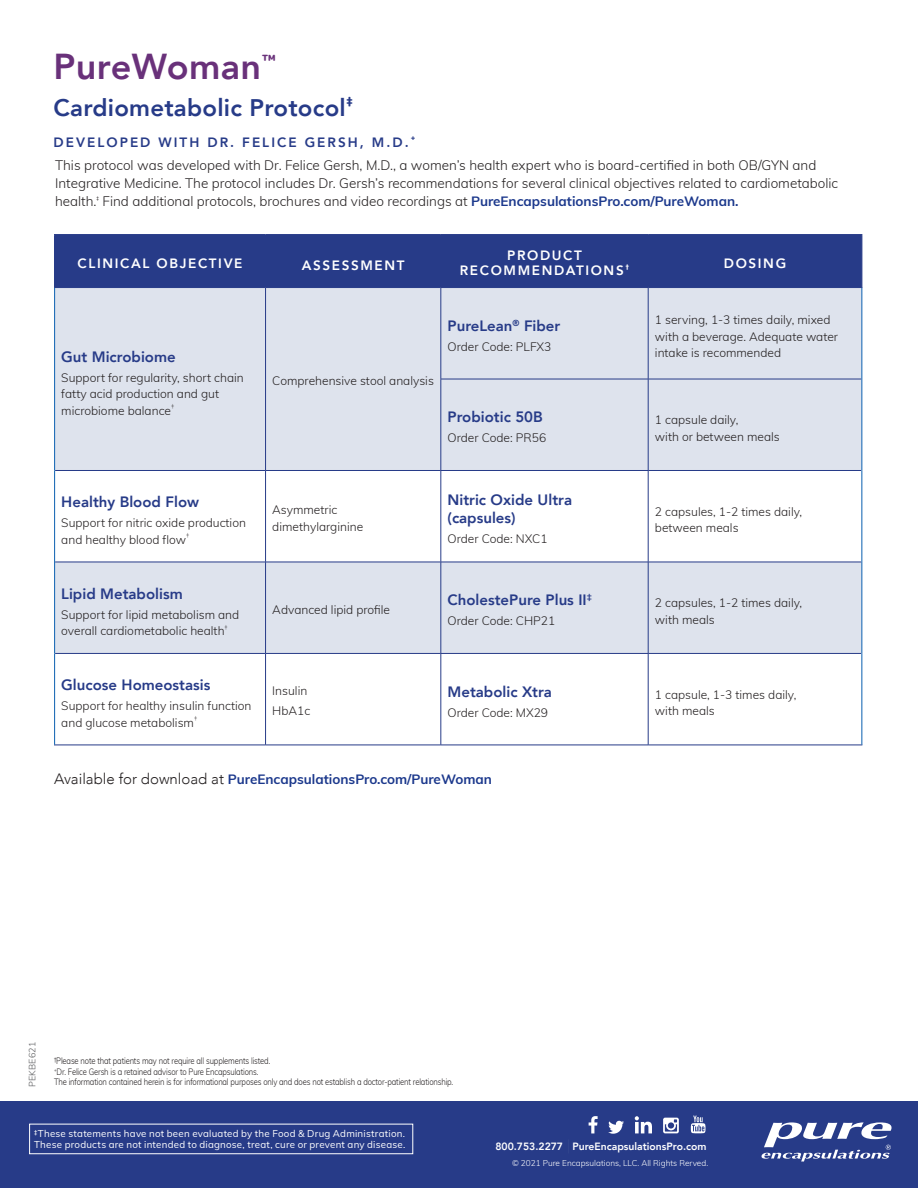
<style>
.page{position:relative;width:918px;height:1188px;background:#fff}
.page>*{position:absolute;margin:0;border:0;box-sizing:border-box;transform-origin:0 0}
.Protocol{font:800 36px "Avenir";letter-spacing:.01em;color:#69317a}
.Protocol_Title{font:800 24px "Avenir";letter-spacing:.01em;color:#273b88}
.Table_Product_Name{font:800 15px/18px "Avenir";color:#273b88}
.BODY_2nd_opt{font:300 13.5px/18px "Muli";color:#231f20}
.BODY{font:700 13.5px "Muli";color:#1b388c}
.Column_Header{font:800 13.5px/14.9px "Avenir";letter-spacing:.12em;color:#fff;text-align:center}
.Developed_By{font:800 13.5px "Avenir";letter-spacing:.15em;color:#273b88}
.Table_Copy{font:300 12px/16.5px "Muli";color:#231f20}
.Protocol_Title-2{font:900 11.25px "Rounded Mplus 1 c";color:#273b88}
.t1{font:800 10.5px "Avenir";color:#fff}
.t2{font:9.75px/10.5px "Muli";letter-spacing:.025em;color:#fff}
.Disclaimers{font:300 9px/10.5px "Muli";letter-spacing:-.02em;color:#231f20;scale:.85 1}
.Marketing_Code{font:300 9px "Muli";letter-spacing:.02em;color:#57585a}
.t3{font:300 8.25px "Muli";color:#fff}
.Developed_By-2{font:900 6.3px "Rounded Mplus 1 c";color:#273b88}
.Column_Header-2{font:900 6.3px "Rounded Mplus 1 c";color:#fff}
.Table_Copy-2{font:300 5.55px "Rounded Mplus 1 c";color:#231f20}
.s1{font-weight:700;color:#1b388c}
.s2{font-family:"Avenir";font-weight:300;font-size:15px;color:#231f20}
</style>
<div class="page">
<div style="left:0;top:1101px;width:918px;height:87px;background:#273b88"></div>
<svg style="left:589px;top:1116px;width:9px;height:17px"></svg>
<svg style="left:635px;top:1116px;width:17px;height:17px"></svg>
<svg style="left:663px;top:1118px;width:16px;height:15px"></svg>
<svg style="left:608px;top:1121px;width:16px;height:13px"></svg>
<svg style="left:691px;top:1116px;width:15px;height:17px"></svg>
<svg style="left:761px;top:1122px;width:131px;height:40px"></svg>
<div style="left:29px;top:1124px;width:384px;height:30px;border:1px solid #fff"></div>
<div style="left:55px;top:235px;width:806px;height:52px;background:#273b88"></div>
<div style="left:55px;top:288px;width:806px;height:182px;background:#dee3ed"></div>
<svg style="left:55px;top:471px;width:806px;height:274px"></svg>
<hr style="left:265px;top:235px;width:1px;height:52px;background:#273b88">
<hr style="left:648px;top:235px;width:1px;height:52px;background:#273b88">
<hr style="left:54px;top:287px;width:212px;height:1px;background:#273b88">
<hr style="left:266px;top:287px;width:175px;height:1px;background:#273b88">
<hr style="left:265px;top:288px;width:1px;height:91px;background:#273b88">
<hr style="left:265px;top:379px;width:1px;height:91px;background:#273b88">
<hr style="left:55px;top:470px;width:211px;height:1px;background:#273b88">
<hr style="left:266px;top:470px;width:175px;height:1px;background:#273b88">
<hr style="left:265px;top:471px;width:1px;height:91px;background:#273b88">
<hr style="left:55px;top:562px;width:211px;height:1px;background:#273b88">
<hr style="left:266px;top:562px;width:175px;height:1px;background:#273b88">
<hr style="left:265px;top:562px;width:1px;height:91px;background:#273b88">
<hr style="left:55px;top:653px;width:211px;height:1px;background:#273b88">
<hr style="left:266px;top:653px;width:175px;height:1px;background:#273b88">
<hr style="left:265px;top:654px;width:1px;height:91px;background:#273b88">
<hr style="left:54px;top:745px;width:212px;height:1px;background:#273b88">
<hr style="left:266px;top:745px;width:175px;height:1px;background:#273b88">
<hr style="left:441px;top:287px;width:207px;height:1px;background:#273b88">
<hr style="left:441px;top:288px;width:1px;height:91px;background:#273b88">
<hr style="left:648px;top:287px;width:214px;height:1px;background:#273b88">
<hr style="left:648px;top:288px;width:1px;height:91px;background:#273b88">
<hr style="left:441px;top:379px;width:207px;height:1px;background:#273b88">
<hr style="left:441px;top:379px;width:1px;height:91px;background:#273b88">
<hr style="left:648px;top:379px;width:213px;height:1px;background:#273b88">
<hr style="left:648px;top:379px;width:1px;height:91px;background:#273b88">
<hr style="left:441px;top:470px;width:207px;height:1px;background:#273b88">
<hr style="left:441px;top:471px;width:1px;height:91px;background:#273b88">
<hr style="left:648px;top:470px;width:213px;height:1px;background:#273b88">
<hr style="left:648px;top:471px;width:1px;height:91px;background:#273b88">
<hr style="left:441px;top:562px;width:207px;height:1px;background:#273b88">
<hr style="left:441px;top:562px;width:1px;height:91px;background:#273b88">
<hr style="left:648px;top:562px;width:213px;height:1px;background:#273b88">
<hr style="left:648px;top:562px;width:1px;height:91px;background:#273b88">
<hr style="left:441px;top:653px;width:207px;height:1px;background:#273b88">
<hr style="left:441px;top:654px;width:1px;height:91px;background:#273b88">
<hr style="left:648px;top:653px;width:213px;height:1px;background:#273b88">
<hr style="left:648px;top:654px;width:1px;height:91px;background:#273b88">
<hr style="left:441px;top:745px;width:207px;height:1px;background:#273b88">
<hr style="left:648px;top:745px;width:214px;height:1px;background:#273b88">
<hr style="left:54px;top:288px;width:1px;height:91px;background:#2570b8">
<hr style="left:54px;top:379px;width:1px;height:91px;background:#2570b8">
<hr style="left:54px;top:470px;width:1px;height:92px;background:#2570b8">
<hr style="left:54px;top:562px;width:1px;height:91px;background:#2570b8">
<hr style="left:54px;top:653px;width:1px;height:92px;background:#2570b8">
<hr style="left:861px;top:288px;width:1px;height:91px;background:#2570b8">
<hr style="left:861px;top:379px;width:1px;height:91px;background:#2570b8">
<hr style="left:861px;top:470px;width:1px;height:92px;background:#2570b8">
<hr style="left:861px;top:562px;width:1px;height:91px;background:#2570b8">
<hr style="left:861px;top:653px;width:1px;height:92px;background:#2570b8">
<hr style="left:54px;top:234px;width:212px;height:1px;background:#273b88">
<hr style="left:54px;top:235px;width:1px;height:52px;background:#273b88">
<hr style="left:266px;top:234px;width:175px;height:1px;background:#273b88">
<hr style="left:441px;top:234px;width:207px;height:1px;background:#273b88">
<hr style="left:648px;top:234px;width:214px;height:1px;background:#273b88">
<hr style="left:861px;top:235px;width:1px;height:52px;background:#273b88">
<p class="Protocol" style="left:54px;top:39px;width:224px">PureWoman<sup>™</sup></p>
<p class="Protocol_Title" style="left:54px;top:89px;width:294px">Cardiometabolic Protocol</p>
<p class="Protocol_Title-2" style="left:346px;top:93px;width:8px">‡</p>
<p class="Developed_By" style="left:54px;top:131px;width:357px">DEVELOPED WITH DR. FELICE GERSH, M.D.</p>
<p class="Developed_By-2" style="left:411px;top:133px;width:6px">+</p>
<p class="BODY_2nd_opt" style="left:55px;top:156px;width:785px">This protocol was developed with Dr. Felice Gersh, M.D., a women’s health expert who is board-certified in both OB/GYN and<br>Integrative Medicine. The protocol includes Dr. Gersh’s recommendations for several clinical objectives related to cardiometabolic health.<sup>‡</sup> Find additional protocols, brochures and video recordings at <span class="s1">PureEncapsulationsPro.com/PureWoman.</span></p>
<p class="Column_Header" style="left:78px;top:256px;width:167px">CLINICAL OBJECTIVE</p>
<p class="Column_Header" style="left:302px;top:258px;width:104px">ASSESSMENT</p>
<p class="Column_Header" style="left:460px;top:248px;width:165px">PRODUCT<br>RECOMMENDATIONS</p>
<p class="Column_Header-2" style="left:625px;top:262px;width:5px">†</p>
<p class="Column_Header" style="left:724px;top:256px;width:64px">DOSING</p>
<p class="Table_Product_Name" style="left:61px;top:347px;width:116px">Gut Microbiome</p>
<p class="Table_Copy" style="left:61px;top:369px;width:184px">Support for regularity, short chain fatty acid production and gut microbiome balance</p>
<p class="Table_Copy-2" style="left:171px;top:403px;width:5px">‡</p>
<p class="Table_Product_Name" style="left:61px;top:493px;width:139px">Healthy Blood Flow</p>
<p class="Table_Copy" style="left:61px;top:514px;width:186px">Support for nitric oxide production and healthy blood flow</p>
<p class="Table_Copy-2" style="left:186px;top:531px;width:5px">‡</p>
<p class="Table_Product_Name" style="left:61px;top:584px;width:123px">Lipid Metabolism</p>
<p class="Table_Copy" style="left:61px;top:605px;width:180px">Support for lipid metabolism and overall cardiometabolic health</p>
<p class="Table_Copy-2" style="left:225px;top:623px;width:5px">‡</p>
<p class="Table_Product_Name" style="left:61px;top:676px;width:151px">Glucose Homeostasis</p>
<p class="Table_Copy" style="left:61px;top:697px;width:192px">Support for healthy insulin function and glucose metabolism</p>
<p class="Table_Copy-2" style="left:194px;top:714px;width:5px">‡</p>
<p class="Table_Copy" style="left:272px;top:372px;width:163px">Comprehensive stool analysis</p>
<p class="Table_Product_Name" style="left:448px;top:317px;width:114px">PureLean<sup>®</sup> Fiber</p>
<p class="Table_Copy" style="left:448px;top:338px;width:105px">Order Code: PLFX3</p>
<p class="Table_Product_Name" style="left:448px;top:408px;width:97px">Probiotic 50B</p>
<p class="Table_Copy" style="left:448px;top:429px;width:100px">Order Code: PR56</p>
<p class="Table_Copy" style="left:272px;top:501px;width:92px">Asymmetric dimethylarginine</p>
<p class="Table_Product_Name" style="left:448px;top:491px;width:126px">Nitric Oxide Ultra (capsules)</p>
<p class="Table_Copy" style="left:448px;top:530px;width:102px">Order Code: NXC1</p>
<p class="Table_Copy" style="left:272px;top:601px;width:119px">Advanced lipid profile</p>
<p class="Table_Product_Name" style="left:448px;top:591px;width:146px">CholestePure Plus II<sup>‡</sup></p>
<p class="Table_Copy" style="left:448px;top:612px;width:109px">Order Code: CHP21</p>
<p class="Table_Copy" style="left:272px;top:682px;width:37px">Insulin</p>
<p class="Table_Copy" style="left:272px;top:702px;width:40px">HbA1c</p>
<p class="Table_Product_Name" style="left:448px;top:682px;width:106px">Metabolic Xtra</p>
<p class="Table_Copy" style="left:448px;top:704px;width:102px">Order Code: MX29</p>
<p class="BODY" style="left:54px;top:769px;width:439px"><span class="s2">Available for download at</span> PureEncapsulationsPro.com/PureWoman</p>
<p class="Table_Copy" style="left:655px;top:311px;width:185px">1 serving, 1-3 times daily, mixed with a beverage. Adequate water intake is recommended</p>
<p class="Table_Copy" style="left:655px;top:411px;width:126px">1 capsule daily,<br>with or between meals</p>
<p class="Table_Copy" style="left:655px;top:503px;width:149px">2 capsules, 1-2 times daily, between meals</p>
<p class="Table_Copy" style="left:655px;top:594px;width:149px">2 capsules, 1-2 times daily, with meals</p>
<p class="Table_Copy" style="left:655px;top:685px;width:143px">1 capsule, 1-3 times daily, with meals</p>
<p class="Marketing_Code" style="left:26px;top:1087px;width:47px;rotate:-90deg">PEKBE621</p>
<p class="Disclaimers" style="left:54px;top:1055px;width:471px">†Please note that patients may not require all supplements listed.<br><sup>+</sup>Dr. Felice Gersh is a retained advisor to Pure Encapsulations.<br>The information contained herein is for informational purposes only and does not establish a doctor-patient relationship.</p>
<p class="t2" style="left:34px;top:1128px;width:373px">‡These statements have not been evaluated by the Food &amp; Drug Administration.<br>These products are not intended to diagnose, treat, cure or prevent any disease.</p>
<p class="t1" style="left:495px;top:1138px;width:213px">800.753.2277 PureEncapsulationsPro.com</p>
<p class="t3" style="left:512px;top:1157px;width:198px">© 2021 Pure Encapsulations, LLC. All Rights Rerved.</p>
</div>
